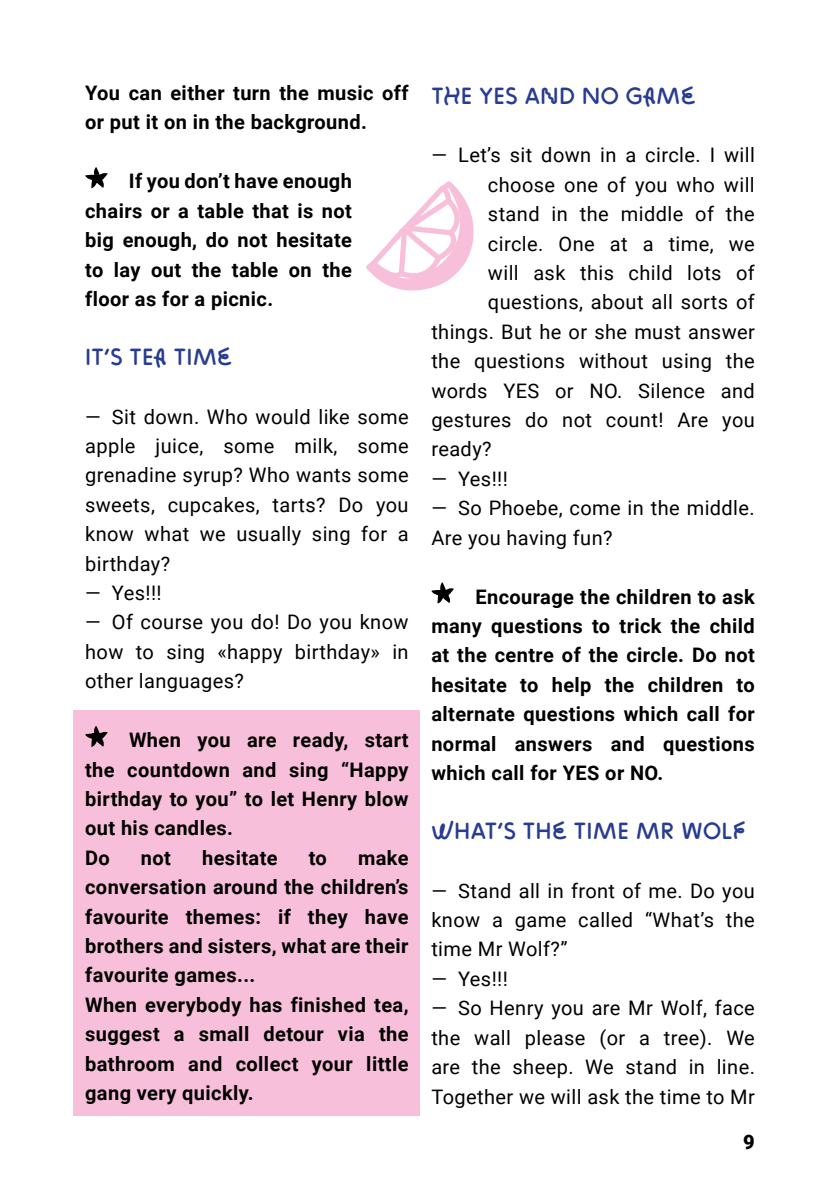
<style>
.page{position:relative;width:840px;height:1191px;background:#fff}
.page>*{position:absolute;margin:0;border:0;box-sizing:border-box;transform-origin:0 0}
.t1{font:24px "ZIGZAG Rounded";letter-spacing:.065em;color:#283c90}
.t2{font:20px/29.4px "Roboto";letter-spacing:.02em;color:#000;text-align:justify}
.t3{font:700 20px/29.4px "Roboto";letter-spacing:.02em;color:#000}
.t4{font:900 20px "Roboto";color:#000}
</style>
<div class="page">
<div style="left:74px;top:711px;width:346px;height:404px;background:#f7bfd9"></div>
<svg style="left:85px;top:167px;width:22px;height:21px"></svg>
<svg style="left:85px;top:726px;width:22px;height:21px"></svg>
<svg style="left:431px;top:582px;width:22px;height:21px"></svg>
<svg style="left:366px;top:181px;width:107px;height:110px"></svg>
<p class="t3" style="left:85px;top:77px;width:325px">You can either turn the music off or put it on in the background.</p>
<p class="t3" style="left:85px;top:166px;width:268px;text-align:justify;text-indent:44px">If you don’t have enough chairs or a table that is not big enough, do not hesitate to lay out the table on the floor as for a picnic.</p>
<p class="t1" style="left:85px;top:343px;width:148px">IT’STEATIME</p>
<p class="t2" style="left:85px;top:401px;width:325px">— Sit down. Who would like some apple juice, some milk, some grenadine syrup? Who wants some sweets, cupcakes, tarts? Do you know what we usually sing for a birthday?</p>
<p class="t2" style="left:85px;top:577px;width:78px">— Yes!!!</p>
<p class="t2" style="left:85px;top:607px;width:325px">— Of course you do! Do you know how to sing «happy birthday» in other languages?</p>
<p class="t3" style="left:85px;top:724px;width:325px;text-indent:44px">When you are ready, start the countdown and sing “Happy birthday to you” to let Henry blow out his candles.<br>Do</p>
<p class="t3" style="left:85px;top:842px;width:325px;text-indent:273px">make conversation around the children’s favourite themes: if they have brothers and sisters, what are their favourite games...<br>When everybody has finished tea, suggest a small detour via the bathroom and collect your little gang very quickly.</p>
<p class="t3" style="left:141px;top:842px;width:32px">not</p>
<p class="t3" style="left:202px;top:842px;width:77px">hesitate</p>
<p class="t3" style="left:308px;top:842px;width:20px">to</p>
<p class="t1" style="left:431px;top:81px;width:62px">THE YES</p>
<p class="t1" style="left:524px;top:81px;width:172px">AND NO GAME</p>
<p class="t2" style="left:431px;top:140px;width:325px">— Let’s sit down in a circle. I will</p>
<p class="t2" style="left:487px;top:169px;width:268px">choose one of you who will</p>
<p class="t2" style="left:487px;top:199px;width:268px">stand in the middle of the</p>
<p class="t2" style="left:487px;top:228px;width:268px">circle. One at a time, we</p>
<p class="t2" style="left:487px;top:257px;width:268px">will ask this child lots of</p>
<p class="t2" style="left:487px;top:287px;width:268px">questions, about all sorts of</p>
<p class="t2" style="left:431px;top:316px;width:325px">things. But he or she must answer</p>
<p class="t2" style="left:431px;top:346px;width:325px">the questions without using the</p>
<p class="t2" style="left:431px;top:375px;width:325px">words YES or NO. Silence and</p>
<p class="t2" style="left:431px;top:404px;width:325px">gestures do not count! Are you</p>
<p class="t2" style="left:431px;top:434px;width:62px">ready?</p>
<p class="t2" style="left:431px;top:463px;width:78px">— Yes!!!</p>
<p class="t2" style="left:431px;top:493px;width:325px">— So Phoebe, come in the middle.<br>Are you having fun?</p>
<p class="t3" style="left:431px;top:581px;width:325px;text-align:justify;text-indent:44px">Encourage the children to ask many questions to trick the child at the centre of the circle. Do not hesitate to help the children to alternate questions which call for normal answers and questions which call for YES or NO.</p>
<p class="t1" style="left:431px;top:816px;width:157px">WHAT’STHETIME</p>
<p class="t1" style="left:635px;top:816px;width:111px">MR WOLF</p>
<p class="t2" style="left:431px;top:875px;width:325px">— Stand all in front of me. Do you know a game called “What’s the time Mr Wolf?”</p>
<p class="t2" style="left:431px;top:963px;width:78px">— Yes!!!</p>
<p class="t2" style="left:431px;top:992px;width:325px">— So Henry you are Mr Wolf, face the wall please (or a tree). We are the sheep. We stand in line.<br>Together we will ask the time to Mr</p>
<p class="t4" style="left:742px;top:1128px;width:13px">9</p>
</div>
